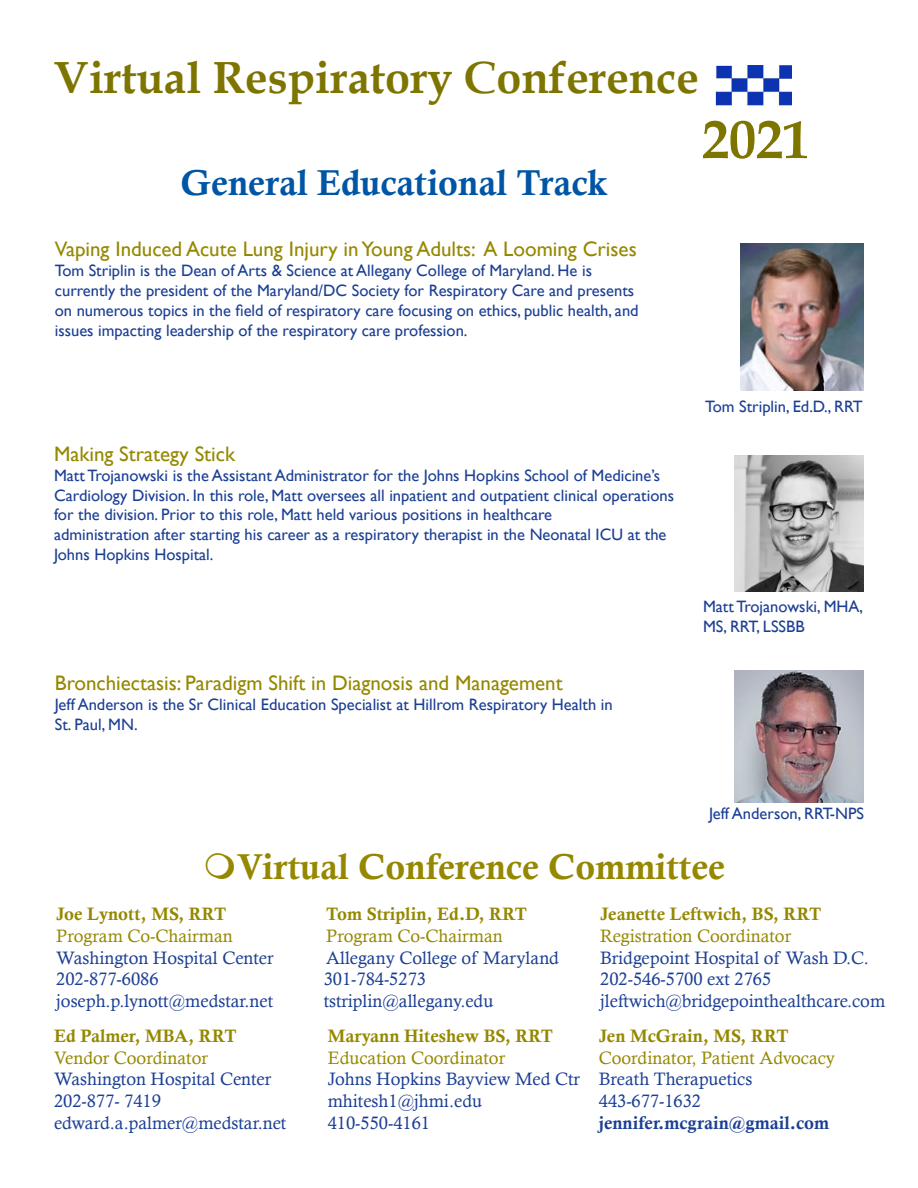
<style>
.page{position:relative;width:918px;height:1188px;background:#fff}
.page>*{position:absolute;margin:0;border:0;box-sizing:border-box;transform-origin:0 0}
.t1{font:700 54px "Book Antiqua";color:#7e7500}
.t2{font:700 45px "Book Antiqua";color:#7e7500}
.t3{font:36px "Calis MT Bol";color:#958800}
.t4{font:36px "Calis MT Bol";color:#0155a5}
.t5{font:21px "Gill Sans";color:#958800}
.t6{font:18px/21.6px "Calisto";color:#1b3f94}
.t7{font:18px "Calis MT Bol";color:#958800}
.t8{font:18px "Calisto";color:#958800}
.t9{font:16.5px/19.8px "Gill Sans";color:#1b3f94}
.s1{color:#958800}
.s2{font-family:"Calis MT Bol";color:#958800}
.s3{font-family:"Calis MT Bol"}
</style>
<div class="page">
<img style="left:735px;top:456px;width:129px;height:136px">
<img style="left:735px;top:670px;width:129px;height:132px">
<img style="left:716px;top:65px;width:75px;height:41px">
<img style="left:740px;top:244px;width:124px;height:146px">
<p class="t2" style="left:54px;top:47px;width:646px">Virtual Respiratory Conference</p>
<p class="t4" style="left:180px;top:162px;width:428px">General Educational Track</p>
<p class="t5" style="left:55px;top:237px;width:583px">Vaping Induced Acute Lung Injury in Young Adults: A Looming Crises</p>
<p class="t9" style="left:55px;top:261px;width:539px">Tom Striplin is the Dean of Arts &amp; Science at Allegany College of Maryland. He is</p>
<p class="t9" style="left:55px;top:281px;width:585px">currently the president of the Maryland/DC Society for Respiratory Care and presents on numerous topics in the field of respiratory care focusing on ethics, public health, and issues impacting leadership of the respiratory care profession.</p>
<p class="t5" style="left:54px;top:442px;width:183px">Making Strategy Stick</p>
<p class="t9" style="left:54px;top:466px;width:622px">Matt Trojanowski is the Assistant Administrator for the Johns Hopkins School of Medicine’s Cardiology Division. In this role, Matt oversees all inpatient and outpatient clinical operations for the division. Prior to this role, Matt held various positions in healthcare<br>administration after starting his career as a respiratory therapist in the Neonatal ICU at the Johns Hopkins Hospital.</p>
<p class="t5" style="left:55px;top:671px;width:509px">Bronchiectasis: Paradigm Shift in Diagnosis and Management</p>
<p class="t9" style="left:55px;top:695px;width:559px">Jeff Anderson is the Sr Clinical Education Specialist at Hillrom Respiratory Health in</p>
<p class="t9" style="left:55px;top:715px;width:84px">St. Paul, MN.</p>
<p class="t1" style="left:702px;top:103px;width:109px">2021</p>
<p class="t9" style="left:705px;top:397px;width:159px">Tom Striplin, Ed.D., RRT</p>
<p class="t9" style="left:703px;top:597px;width:162px">Matt Trojanowski, MHA,</p>
<p class="t9" style="left:703px;top:617px;width:103px">MS, RRT, LSSBB</p>
<p class="t9" style="left:709px;top:804px;width:157px">Jeff Anderson, RRT-NPS</p>
<p class="t3" style="left:237px;top:846px;width:489px">Virtual Conference Committee</p>
<p class="t7" style="left:56px;top:904px;width:172px">Joe Lynott, MS, RRT</p>
<p class="t7" style="left:326px;top:904px;width:202px">Tom Striplin, Ed.D, RRT</p>
<p class="t8" style="left:56px;top:925px;width:178px">Program Co-Chairman</p>
<p class="t8" style="left:326px;top:925px;width:178px">Program Co-Chairman</p>
<p class="t6" style="left:56px;top:947px;width:219px">Washington Hospital Center</p>
<p class="t6" style="left:326px;top:947px;width:234px">Allegany College of Maryland</p>
<p class="t6" style="left:56px;top:968px;width:104px">202-877-6086</p>
<p class="t6" style="left:324px;top:968px;width:104px">301-784-5273</p>
<p class="t6" style="left:56px;top:990px;width:218px">joseph.p.lynott@medstar.net</p>
<p class="t6" style="left:324px;top:990px;width:171px">tstriplin@allegany.edu</p>
<p class="t7" style="left:54px;top:1026px;width:184px">Ed Palmer, MBA, RRT</p>
<p class="t6" style="left:54px;top:1047px;width:219px"><span class="s1">Vendor Coordinator<br></span>Washington Hospital Center<br>202-877- 7419</p>
<p class="t6" style="left:54px;top:1112px;width:234px">edward.a.palmer@medstar.net</p>
<p class="t6" style="left:328px;top:1025px;width:254px"><span class="s2">Maryann Hiteshew BS, RRT<br></span><span class="s1">Education Coordinator<br></span>Johns Hopkins Bayview Med Ctr mhitesh1@jhmi.edu<br>410-550-4161</p>
<p class="t6" style="left:600px;top:903px;width:286px"><span class="s2">Jeanette Leftwich, BS, RRT<br></span><span class="s1">Registration Coordinator<br></span>Bridgepoint Hospital of Wash D.C.<br>202-546-5700 ext 2765 jleftwich@bridgepointhealthcare.com</p>
<p class="t6" style="left:599px;top:1025px;width:238px"><span class="s2">Jen McGrain, MS, RRT<br></span><span class="s1">Coordinator, Patient Advocacy<br></span>Breath Therapuetics<br>443-677-1632 <span class="s3">jennifer.mcgrain@gmail.com</span></p>
</div>
